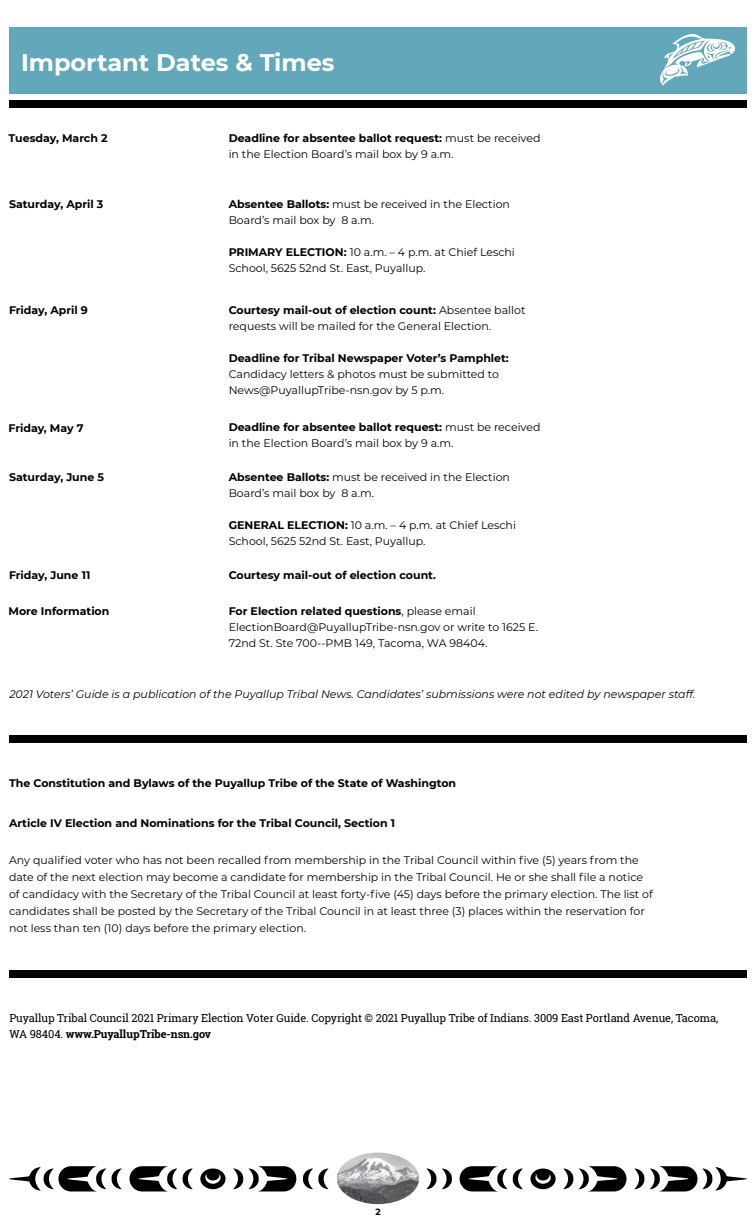
<style>
.page{position:relative;width:756px;height:1224px;background:#fff}
.page>*{position:absolute;margin:0;border:0;box-sizing:border-box;transform-origin:0 0}
.t1{font:700 24px "Montserrat";color:#fff}
.t2{font:11px/16px "Montserrat";color:#000}
.t3{font:700 11px "Montserrat";color:#000}
.t4{font:11px/16px "Roboto Slab";letter-spacing:-.01em;color:#000}
.t5{font:italic 11px "Montserrat";color:#000}
.t6{font:700 9px "Montserrat";color:#000}
.s1{font-weight:700}
</style>
<div class="page">
<div style="left:9px;top:27px;width:738px;height:67px;background:#63a7bb"></div>
<svg style="left:660px;top:34px;width:75px;height:52px"></svg>
<div style="left:9px;top:100px;width:738px;height:7px;background:#000"></div>
<img style="left:337px;top:1153px;width:82px;height:51px">
<svg style="left:426px;top:1169px;width:26px;height:20px"></svg>
<svg style="left:460px;top:1166px;width:63px;height:25px"></svg>
<svg style="left:563px;top:1169px;width:10px;height:20px"></svg>
<svg style="left:579px;top:1166px;width:48px;height:25px"></svg>
<svg style="left:530px;top:1169px;width:26px;height:20px"></svg>
<svg style="left:634px;top:1169px;width:10px;height:20px"></svg>
<svg style="left:650px;top:1166px;width:97px;height:25px"></svg>
<svg style="left:183px;top:1169px;width:10px;height:20px"></svg>
<svg style="left:303px;top:1169px;width:26px;height:20px"></svg>
<svg style="left:129px;top:1166px;width:48px;height:25px"></svg>
<svg style="left:233px;top:1166px;width:63px;height:25px"></svg>
<svg style="left:200px;top:1169px;width:26px;height:20px"></svg>
<svg style="left:112px;top:1169px;width:10px;height:20px"></svg>
<svg style="left:9px;top:1166px;width:97px;height:25px"></svg>
<div style="left:9px;top:736px;width:738px;height:7px;background:#000"></div>
<div style="left:9px;top:970px;width:738px;height:8px;background:#000"></div>
<h1 class="t1" style="left:21px;top:46px;width:315px">Important Dates &amp; Times</h1>
<p class="t3" style="left:9px;top:130px;width:101px">Tuesday, March 2</p>
<p class="t2" style="left:229px;top:129px;width:313px"><span class="s1">Deadline for absentee ballot request:</span> must be received in the Election Board’s mail box by 9 a.m.</p>
<p class="t3" style="left:9px;top:196px;width:96px">Saturday, April 3</p>
<p class="t2" style="left:229px;top:195px;width:283px"><span class="s1">Absentee Ballots:</span> must be received in the Election<br>Board’s mail box by 8 a.m.</p>
<p class="t2" style="left:229px;top:243px;width:288px"><span class="s1">PRIMARY ELECTION:</span> 10 a.m. – 4 p.m. at Chief Leschi<br>School, 5625 52nd St. East, Puyallup.</p>
<p class="t2" style="left:229px;top:302px;width:298px"><span class="s1">Courtesy mail-out of election count:</span> Absentee ballot requests will be mailed for the General Election.</p>
<p class="t3" style="left:229px;top:350px;width:282px">Deadline for Tribal Newspaper Voter’s Pamphlet:</p>
<p class="t2" style="left:229px;top:366px;width:272px">Candidacy letters &amp; photos must be submitted to<br>News@PuyallupTribe-nsn.gov by 5 p.m.</p>
<p class="t2" style="left:229px;top:419px;width:313px"><span class="s1">Deadline for absentee ballot request:</span> must be received in the Election Board’s mail box by 9 a.m.</p>
<p class="t2" style="left:229px;top:469px;width:283px"><span class="s1">Absentee Ballots:</span> must be received in the Election<br>Board’s mail box by 8 a.m.</p>
<p class="t2" style="left:229px;top:517px;width:289px"><span class="s1">GENERAL ELECTION:</span> 10 a.m. – 4 p.m. at Chief Leschi<br>School, 5625 52nd St. East, Puyallup.</p>
<p class="t3" style="left:229px;top:567px;width:209px">Courtesy mail-out of election count.</p>
<p class="t3" style="left:9px;top:302px;width:80px">Friday, April 9</p>
<p class="t3" style="left:9px;top:420px;width:77px">Friday, May 7</p>
<p class="t3" style="left:9px;top:470px;width:97px">Saturday, June 5</p>
<p class="t3" style="left:9px;top:567px;width:83px">Friday, June 11</p>
<p class="t3" style="left:9px;top:603px;width:102px">More Information</p>
<p class="t2" style="left:229px;top:603px;width:311px"><span class="s1">For Election related questions</span>, please email<br>ElectionBoard@PuyallupTribe-nsn.gov or write to 1625 E.<br>72nd St. Ste 700--PMB 149, Tacoma, WA 98404.</p>
<p class="t5" style="left:9px;top:686px;width:688px">2021 Voters’ Guide is a publication of the Puyallup Tribal News. Candidates’ submissions were not edited by newspaper staff.</p>
<p class="t3" style="left:9px;top:776px;width:449px">The Constitution and Bylaws of the Puyallup Tribe of the State of Washington</p>
<p class="t3" style="left:9px;top:816px;width:388px">Article IV Election and Nominations for the Tribal Council, Section 1</p>
<p class="t2" style="left:9px;top:852px;width:645px;line-height:17px">Any qualified voter who has not been recalled from membership in the Tribal Council within five (5) years from the date of the next election may become a candidate for membership in the Tribal Council. He or she shall file a notice of candidacy with the Secretary of the Tribal Council at least forty-five (45) days before the primary election. The list of candidates shall be posted by the Secretary of the Tribal Council in at least three (3) places within the reservation for not less than ten (10) days before the primary election.</p>
<p class="t4" style="left:9px;top:1010px;width:710px">Puyallup Tribal Council 2021 Primary Election Voter Guide. Copyright © 2021 Puyallup Tribe of Indians. 3009 East Portland Avenue, Tacoma,<br>WA 98404. <span class="s1">www.PuyallupTribe-nsn.gov</span></p>
<p class="t6" style="left:375px;top:1205px;width:7px">2</p>
</div>
